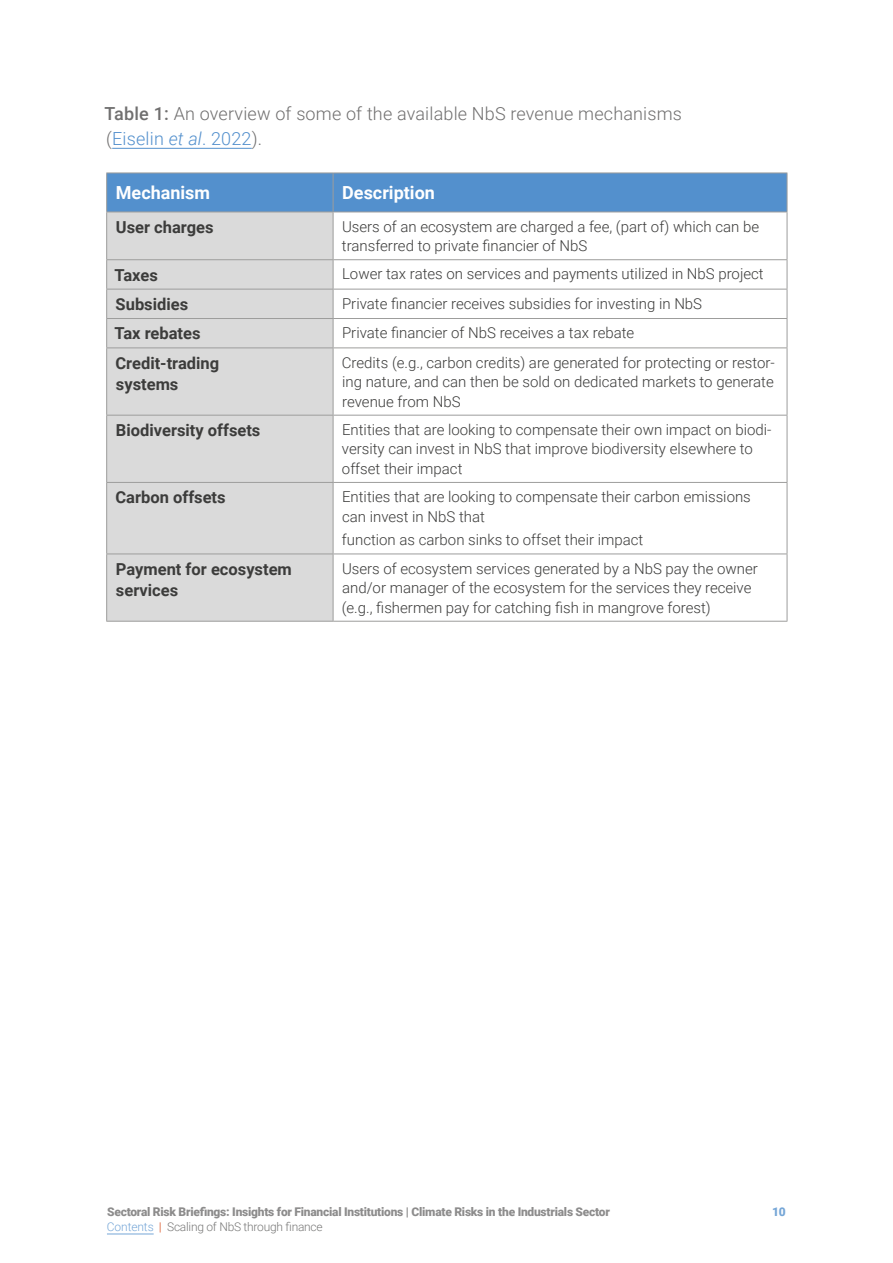
<style>
.page{position:relative;width:893px;height:1263px;background:#fff}
.page>*{position:absolute;margin:0;border:0;box-sizing:border-box;transform-origin:0 0}
.t1{font:300 18px/25.5px "Roboto";letter-spacing:.01em;color:#706f6f}
.t2{font:700 18px "Roboto";color:#fff}
.t3{font:700 16.5px/21px "Roboto";color:#3c3c3b}
.t4{font:300 15px/19.5px "Roboto";color:#3c3c3b}
.t5{font:900 12px "Roboto";letter-spacing:-.02em;color:#706f6f}
.t6{font:300 12px "Roboto";letter-spacing:-.02em;color:#575756}
.t7{font:900 12px "Roboto";color:#5390cd}
.s1{font-weight:500}
.s2{color:#5390cd}
.s3{font-style:italic;color:#5390cd}
.s4{font-weight:700;color:#de6941}
</style>
<div class="page">
<hr style="left:107px;top:1234px;width:47px;height:1px;background:#5390cd">
<hr style="left:112px;top:148px;width:140px;height:1px;background:#5390cd">
<div style="left:107px;top:174px;width:680px;height:38px;background:#5390cd"></div>
<div style="left:107px;top:213px;width:226px;height:408px;background:#dadada"></div>
<hr style="left:333px;top:173px;width:1px;height:39px;background:#9d9d9c">
<hr style="left:106px;top:259px;width:227px;height:1px;background:#9d9d9c">
<hr style="left:333px;top:259px;width:454px;height:1px;background:#9d9d9c">
<hr style="left:106px;top:289px;width:227px;height:1px;background:#9d9d9c">
<hr style="left:333px;top:289px;width:454px;height:1px;background:#9d9d9c">
<hr style="left:106px;top:318px;width:227px;height:1px;background:#9d9d9c">
<hr style="left:333px;top:318px;width:454px;height:1px;background:#9d9d9c">
<hr style="left:106px;top:347px;width:227px;height:1px;background:#9d9d9c">
<hr style="left:333px;top:347px;width:454px;height:1px;background:#9d9d9c">
<hr style="left:106px;top:415px;width:227px;height:1px;background:#9d9d9c">
<hr style="left:333px;top:415px;width:454px;height:1px;background:#9d9d9c">
<hr style="left:106px;top:482px;width:227px;height:1px;background:#9d9d9c">
<hr style="left:333px;top:482px;width:454px;height:1px;background:#9d9d9c">
<hr style="left:106px;top:554px;width:227px;height:1px;background:#9d9d9c">
<hr style="left:333px;top:554px;width:454px;height:1px;background:#9d9d9c">
<hr style="left:787px;top:212px;width:1px;height:47px;background:#9d9d9c">
<svg style="left:787px;top:260px;width:1px;height:87px"></svg>
<hr style="left:787px;top:348px;width:1px;height:67px;background:#9d9d9c">
<hr style="left:787px;top:415px;width:1px;height:67px;background:#9d9d9c">
<hr style="left:787px;top:483px;width:1px;height:71px;background:#9d9d9c">
<hr style="left:787px;top:554px;width:1px;height:67px;background:#9d9d9c">
<hr style="left:333px;top:621px;width:454px;height:1px;background:#9d9d9c">
<hr style="left:106px;top:173px;width:227px;height:1px;background:#9d9d9c">
<hr style="left:106px;top:173px;width:1px;height:39px;background:#9d9d9c">
<hr style="left:333px;top:173px;width:454px;height:1px;background:#9d9d9c">
<hr style="left:787px;top:173px;width:1px;height:39px;background:#9d9d9c">
<hr style="left:333px;top:212px;width:454px;height:1px;background:#9d9d9c">
<hr style="left:106px;top:212px;width:227px;height:1px;background:#9d9d9c">
<hr style="left:106px;top:212px;width:1px;height:47px;background:#9d9d9c">
<hr style="left:333px;top:212px;width:1px;height:47px;background:#9d9d9c">
<svg style="left:106px;top:260px;width:1px;height:87px"></svg>
<svg style="left:333px;top:260px;width:1px;height:87px"></svg>
<hr style="left:106px;top:348px;width:1px;height:67px;background:#9d9d9c">
<hr style="left:333px;top:348px;width:1px;height:67px;background:#9d9d9c">
<hr style="left:106px;top:415px;width:1px;height:67px;background:#9d9d9c">
<hr style="left:333px;top:415px;width:1px;height:67px;background:#9d9d9c">
<hr style="left:106px;top:483px;width:1px;height:71px;background:#9d9d9c">
<hr style="left:333px;top:483px;width:1px;height:71px;background:#9d9d9c">
<hr style="left:106px;top:554px;width:1px;height:67px;background:#9d9d9c">
<hr style="left:333px;top:554px;width:1px;height:67px;background:#9d9d9c">
<hr style="left:106px;top:621px;width:227px;height:1px;background:#9d9d9c">
<p class="t1" style="left:105px;top:100px;width:579px"><span class="s1">Table 1:</span> An overview of some of the available NbS revenue mechanisms (<span class="s2">Eiselin</span> <span class="s3">et al</span><span class="s2">. 2022</span>).</p>
<p class="t2" style="left:116px;top:180px;width:96px">Mechanism</p>
<p class="t2" style="left:342px;top:180px;width:94px">Description</p>
<p class="t3" style="left:116px;top:216px;width:99px">User charges</p>
<p class="t4" style="left:342px;top:216px;width:419px">Users of an ecosystem are charged a fee, (part of) which can be transferred to private financier of NbS</p>
<p class="t3" style="left:115px;top:264px;width:45px">Taxes</p>
<p class="t4" style="left:342px;top:264px;width:423px">Lower tax rates on services and payments utilized in NbS project</p>
<p class="t3" style="left:116px;top:293px;width:74px">Subsidies</p>
<p class="t4" style="left:342px;top:293px;width:362px">Private financier receives subsidies for investing in NbS</p>
<p class="t3" style="left:115px;top:322px;width:88px">Tax rebates</p>
<p class="t4" style="left:342px;top:323px;width:294px">Private financier of NbS receives a tax rebate</p>
<p class="t3" style="left:115px;top:352px;width:105px">Credit-trading systems</p>
<p class="t4" style="left:342px;top:352px;width:434px;text-align:justify">Credits (e.g., carbon credits) are generated for protecting or restor&shy;ing nature, and can then be sold on dedicated markets to generate revenue from NbS</p>
<p class="t3" style="left:116px;top:419px;width:146px">Biodiversity offsets</p>
<p class="t4" style="left:342px;top:419px;width:431px">Entities that are looking to compensate their own impact on biodi&shy;versity can invest in NbS that improve biodiversity elsewhere to offset their impact</p>
<p class="t3" style="left:115px;top:486px;width:112px">Carbon offsets</p>
<p class="t4" style="left:342px;top:486px;width:410px">Entities that are looking to compensate their carbon emissions can invest in NbS that</p>
<p class="t4" style="left:342px;top:530px;width:303px">function as carbon sinks to offset their impact</p>
<p class="t3" style="left:116px;top:558px;width:177px">Payment for ecosystem services</p>
<p class="t4" style="left:342px;top:558px;width:418px">Users of ecosystem services generated by a NbS pay the owner and/or manager of the ecosystem for the services they receive (e.g., fishermen pay for catching fish in mangrove forest)</p>
<p class="t5" style="left:107px;top:1203px;width:504px">Sectoral Risk Briefings: Insights for Financial Institutions | Climate Risks in the Industrials Sector</p>
<p class="t7" style="left:772px;top:1203px;width:15px">10</p>
<p class="t6" style="left:107px;top:1218px;width:217px"><span class="s2">Contents</span> <span class="s4">|</span> Scaling of NbS through finance</p>
</div>
